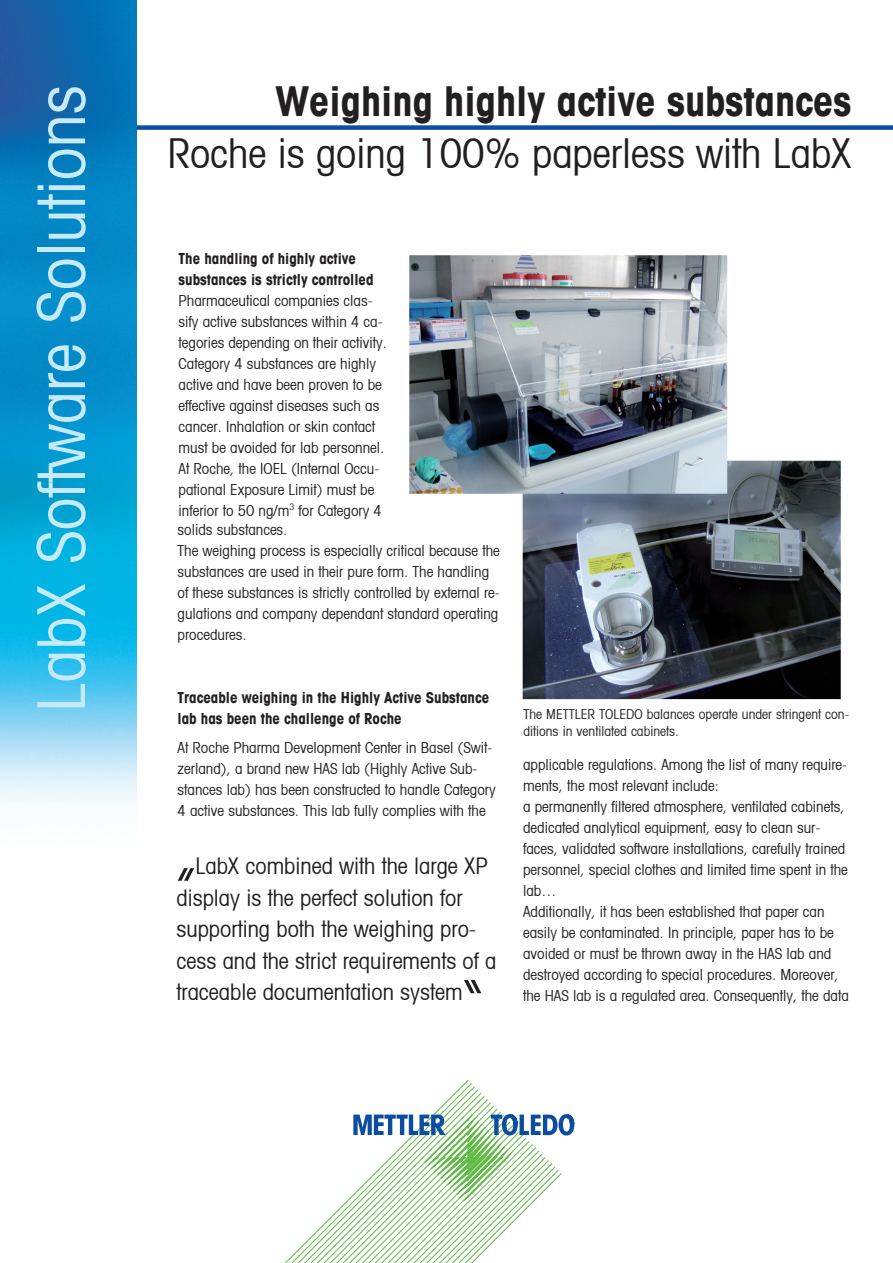
<style>
.page{position:relative;width:893px;height:1263px;background:#fff}
.page>*{position:absolute;margin:0;border:0;box-sizing:border-box;transform-origin:0 0}
.t1{font:condensed 66px "Avant Garde";color:#c6eafa}
.t2{font:condensed 60px "Avant Garde";color:#231f20}
.t3{font:condensed 57px "Avant Garde";color:#231f20}
.t4{font:condensed 40.5px "Avant Garde";color:#231f20}
.t5{font:700 condensed 40.5px "Avant Garde";color:#231f20}
.t6{font:condensed 22.5px/31.5px "Avant Garde";color:#231f20}
.t7{font:condensed 15px/21px "Avant Garde";color:#231f20}
.t8{font:700 condensed 15px/21px "Avant Garde";color:#231f20}
.t9{font:condensed 13.5px/16.5px "Avant Garde";color:#231f20}
</style>
<div class="page">
<div style="left:111px;top:125px;width:782px;height:5px;background:#0a4fa2"></div>
<img style="left:0;top:0;width:136px;height:808px">
<svg style="left:285px;top:1080px;width:250px;height:183px"></svg>
<svg style="left:353px;top:1114px;width:221px;height:87px"></svg>
<img style="left:409px;top:255px;width:432px;height:445px">
<h1 class="t1" style="left:21px;top:712px;width:628px;rotate:-90deg">LabX Software Solutions</h1>
<h3 class="t5" style="left:276px;top:75px;width:577px">Weighing highly active substances</h3>
<h3 class="t4" style="left:168px;top:128px;width:685px">Roche is going 100% paperless with LabX</h3>
<p class="t8" style="left:179px;top:248px;width:196px">The handling of highly active substances is strictly controlled</p>
<p class="t7" style="left:179px;top:290px;width:210px">Pharmaceutical companies clas&shy;sify active substances within 4 ca&shy;tegories depending on their activity.<br>Category 4 substances are highly active and have been proven to be effective against diseases such as cancer. Inhalation or skin contact must be avoided for lab personnel.<br>At Roche, the IOEL (Internal Occu&shy;pational Exposure Limit) must be inferior to 50 ng/m<sup>3</sup> for Category 4</p>
<p class="t7" style="left:178px;top:519px;width:324px">solids substances.<br>The weighing process is especially critical because the substances are used in their pure form. The handling of these substances is strictly controlled by external re&shy;gulations and company dependant standard operating procedures.</p>
<p class="t8" style="left:178px;top:687px;width:313px">Traceable weighing in the Highly Active Substance lab has been the challenge of Roche</p>
<p class="t7" style="left:178px;top:737px;width:320px">At Roche Pharma Development Center in Basel (Swit&shy;zerland), a brand new HAS lab (Highly Active Sub&shy;stances lab) has been constructed to handle Category 4 active substances. This lab fully complies with the</p>
<h3 class="t6" style="left:176px;top:850px;width:321px;text-indent:19px">LabX combined with the large XP display is the perfect solution for supporting both the weighing pro&shy;cess and the strict requirements of a traceable documentation system</h3>
<h3 class="t3" style="left:176px;top:818px;width:20px">„</h3>
<h2 class="t2" style="left:463px;top:965px;width:21px">“</h2>
<p class="t9" style="left:523px;top:706px;width:327px">The METTLER TOLEDO balances operate under stringent con&shy;ditions in ventilated cabinets.</p>
<p class="t7" style="left:523px;top:753px;width:327px">applicable regulations. Among the list of many require&shy;ments, the most relevant include:<br>a permanently filtered atmosphere, ventilated cabinets, dedicated analytical equipment, easy to clean sur&shy;faces, validated software installations, carefully trained personnel, special clothes and limited time spent in the lab…<br>Additionally, it has been established that paper can easily be contaminated. In principle, paper has to be avoided or must be thrown away in the HAS lab and destroyed according to special procedures. Moreover, the HAS lab is a regulated area. Consequently, the data</p>
</div>
